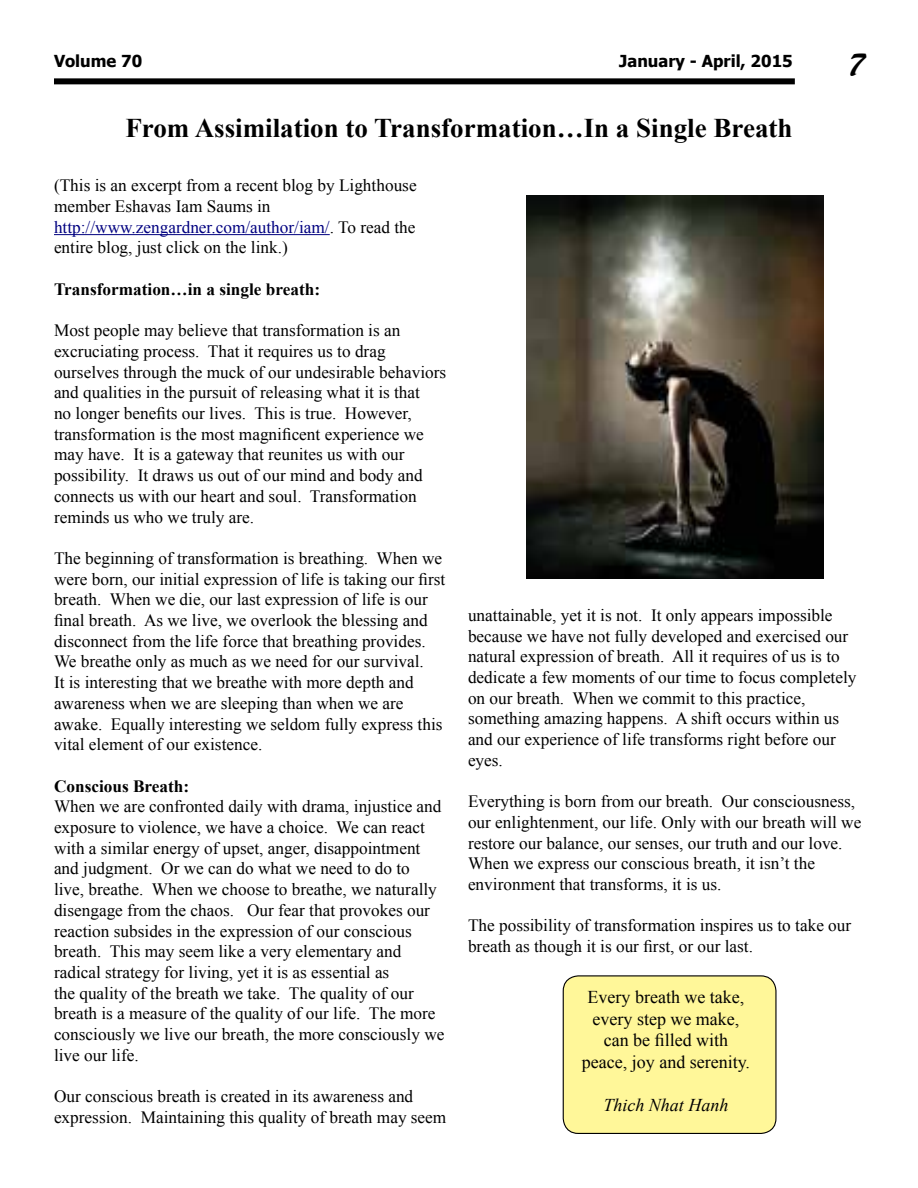
<style>
.page{position:relative;width:918px;height:1188px;background:#fff}
.page>*{position:absolute;margin:0;border:0;box-sizing:border-box;transform-origin:0 0}
.t1{font:36px "Brush Script";color:#000}
.t2{font:700 27px "Times New Roman";color:#000}
.t3{font:18px/21.6px "Times New Roman";color:#000;text-align:center}
.t4{font:italic 18px "Times New Roman";color:#000}
.t5{font:17.25px/20.7px "Times New Roman";color:#000}
.t6{font:700 17.25px "Times New Roman";color:#000}
.t7{font:700 16.5px "Tahoma";color:#000}
.s1{color:#000080}
</style>
<div class="page">
<div style="left:54px;top:78px;width:741px;height:6px;background:#000"></div>
<div style="left:563px;top:976px;width:213px;height:157px;background:#fff799;border-radius:15px"></div>
<div style="left:563px;top:975px;width:214px;height:159px;border:1px solid #000;border-radius:15px"></div>
<hr style="left:54px;top:234px;width:276px;height:1px;background:#000080">
<img style="left:526px;top:196px;width:298px;height:383px">
<p class="t7" style="left:54px;top:49px;width:90px">Volume 70</p>
<p class="t7" style="left:619px;top:49px;width:175px">January - April, 2015</p>
<h2 class="t2" style="left:125px;top:109px;width:669px">From Assimilation to Transformation…In a Single Breath</h2>
<h1 class="t1" style="left:848px;top:43px;width:17px">7</h1>
<p class="t5" style="left:54px;top:175px;width:364px">(This is an excerpt from a recent blog by Lighthouse member Eshavas Iam Saums in <span class="s1">http://www.zengardner.com/author/iam/</span>. To read the entire blog, just click on the link.)</p>
<p class="t6" style="left:54px;top:277px;width:268px">Transformation…in a single breath:</p>
<p class="t5" style="left:54px;top:320px;width:394px">Most people may believe that transformation is an excruciating process. That it requires us to drag ourselves through the muck of our undesirable behaviors and qualities in the pursuit of releasing what it is that<br>no longer benefits our lives. This is true. However, transformation is the most magnificent experience we may have. It is a gateway that reunites us with our possibility. It draws us out of our mind and body and connects us with our heart and soul. Transformation reminds us who we truly are.</p>
<p class="t5" style="left:54px;top:548px;width:393px">The beginning of transformation is breathing. When we were born, our initial expression of life is taking our first breath. When we die, our last expression of life is our final breath. As we live, we overlook the blessing and disconnect from the life force that breathing provides.<br>We breathe only as much as we need for our survival.<br>It is interesting that we breathe with more depth and awareness when we are sleeping than when we are awake. Equally interesting we seldom fully express this vital element of our existence.</p>
<p class="t6" style="left:54px;top:774px;width:137px">Conscious Breath:</p>
<p class="t5" style="left:54px;top:796px;width:392px">When we are confronted daily with drama, injustice and exposure to violence, we have a choice. We can react with a similar energy of upset, anger, disappointment and judgment. Or we can do what we need to do to live, breathe. When we choose to breathe, we naturally disengage from the chaos. Our fear that provokes our reaction subsides in the expression of our conscious breath. This may seem like a very elementary and radical strategy for living, yet it is as essential as<br>the quality of the breath we take. The quality of our breath is a measure of the quality of our life. The more consciously we live our breath, the more consciously we live our life.</p>
<p class="t5" style="left:54px;top:1086px;width:394px">Our conscious breath is created in its awareness and expression. Maintaining this quality of breath may seem</p>
<p class="t5" style="left:468px;top:604px;width:390px">unattainable, yet it is not. It only appears impossible because we have not fully developed and exercised our natural expression of breath. All it requires of us is to dedicate a few moments of our time to focus completely on our breath. When we commit to this practice, something amazing happens. A shift occurs within us and our experience of life transforms right before our eyes.</p>
<p class="t5" style="left:468px;top:791px;width:395px">Everything is born from our breath. Our consciousness, our enlightenment, our life. Only with our breath will we restore our balance, our senses, our truth and our love.<br>When we express our conscious breath, it isn’t the environment that transforms, it is us.</p>
<p class="t5" style="left:468px;top:915px;width:385px">The possibility of transformation inspires us to take our breath as though it is our first, or our last.</p>
<p class="t3" style="left:582px;top:986px;width:170px">Every breath we take, every step we make, can be filled with peace, joy and serenity.</p>
<p class="t4" style="left:603px;top:1093px;width:127px">Thich Nhat Hanh</p>
</div>
